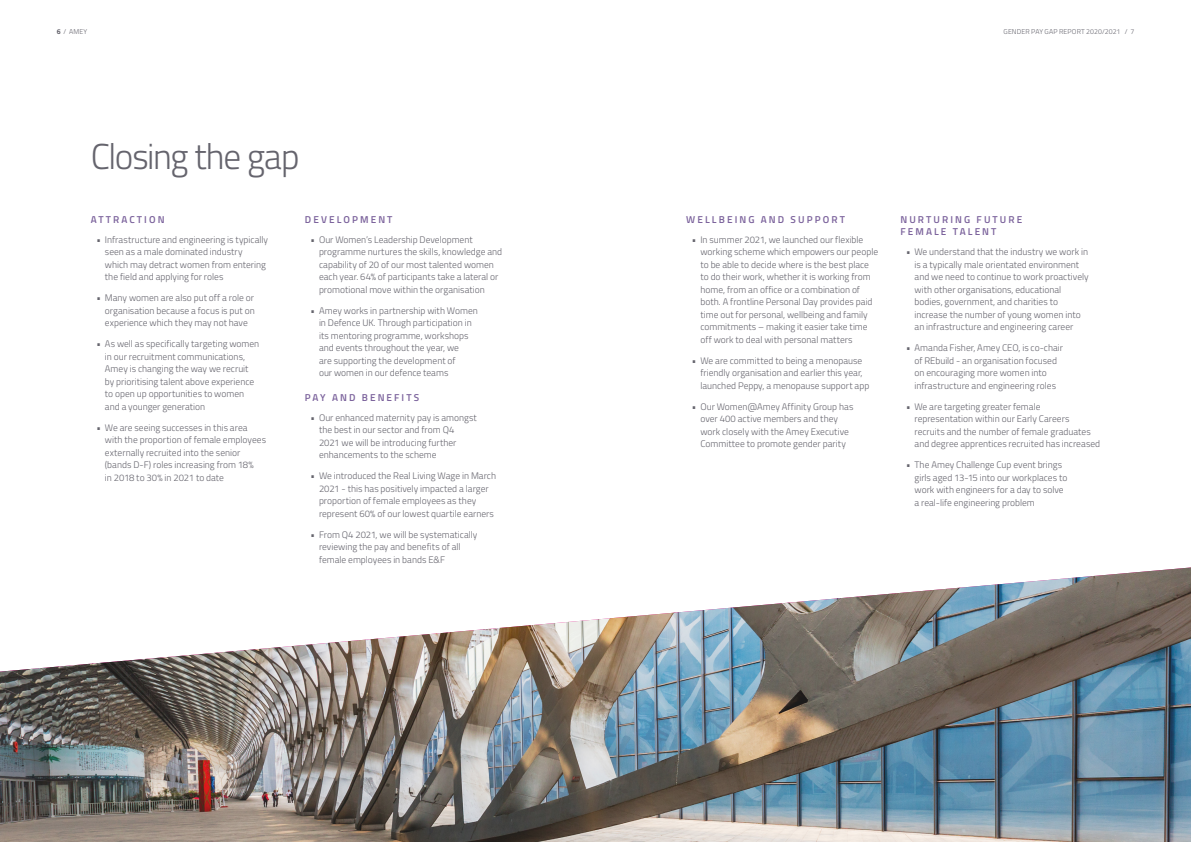
<style>
.page{position:relative;width:1191px;height:842px;background:#fff}
.page>*{position:absolute;margin:0;border:0;box-sizing:border-box;transform-origin:0 0}
.t1{font:300 36px "Titillium";letter-spacing:-.04em;color:#65646d}
.Subhead{font:600 10px/12.5px "Titillium";letter-spacing:.21em;color:#7a619b}
.t2{font:300 9.5px/12.5px "Titillium";color:#65646d}
.t3{font:300 7px "Titillium";letter-spacing:.015em;color:#65646d}
.s1{font-weight:700}
</style>
<div class="page">
<img style="left:0;top:567px;width:1191px;height:275px">
<p class="t3" style="left:57px;top:26px;width:32px"><span class="s1">6</span> / AMEY</p>
<p class="t3" style="left:1003px;top:26px;width:132px">GENDER PAY GAP REPORT 2020/2021 / 7</p>
<p class="t1" style="left:91px;top:130px;width:210px">Closing the gap</p>
<p class="Subhead" style="left:91px;top:213px;width:75px">ATTRACTION</p>
<p class="t2" style="left:105px;top:232px;width:165px;text-indent:-9px">• Infrastructure and engineering is typically seen as a male dominated industry which may detract women from entering the field and applying for roles</p>
<p class="t2" style="left:105px;top:291px;width:151px;text-align:justify;text-indent:-9px">• Many women are also put off a role or organisation because a focus is put on experience which they may not have</p>
<p class="t2" style="left:105px;top:337px;width:156px;text-indent:-9px">• As well as specifically targeting women in our recruitment communications, Amey is changing the way we recruit by prioritising talent above experience to open up opportunities to women and a younger generation</p>
<p class="t2" style="left:105px;top:420px;width:163px;text-indent:-9px">• We are seeing successes in this area with the proportion of female employees externally recruited into the senior (bands D-F) roles increasing from 18%<br>in 2018 to 30% in 2021 to date</p>
<p class="Subhead" style="left:305px;top:213px;width:89px">DEVELOPMENT</p>
<p class="t2" style="left:319px;top:232px;width:185px;text-indent:-9px">• Our Women’s Leadership Development programme nurtures the skills, knowledge and capability of 20 of our most talented women each year. 64% of participants take a lateral or promotional move within the organisation</p>
<p class="t2" style="left:319px;top:303px;width:160px;text-indent:-9px">• Amey works in partnership with Women in Defence UK. Through participation in its mentoring programme, workshops and events throughout the year, we<br>are supporting the development of<br>our women in our defence teams</p>
<p class="Subhead" style="left:305px;top:391px;width:116px">PAY AND BENEFITS</p>
<p class="t2" style="left:319px;top:411px;width:159px;text-indent:-9px">• Our enhanced maternity pay is amongst the best in our sector and from Q4<br>2021 we will be introducing further enhancements to the scheme</p>
<p class="t2" style="left:319px;top:469px;width:179px;text-indent:-9px">• We introduced the Real Living Wage in March 2021 - this has positively impacted a larger proportion of female employees as they represent 60% of our lowest quartile earners</p>
<p class="t2" style="left:319px;top:528px;width:160px;text-indent:-9px">• From Q4 2021, we will be systematically reviewing the pay and benefits of all female employees in bands E&amp;F</p>
<p class="Subhead" style="left:686px;top:213px;width:160px">WELLBEING AND SUPPORT</p>
<p class="t2" style="left:700px;top:232px;width:179px;text-indent:-9px">• In summer 2021, we launched our flexible working scheme which empowers our people to be able to decide where is the best place to do their work, whether it is working from home, from an office or a combination of both. A frontline Personal Day provides paid time out for personal, wellbeing and family commitments – making it easier take time off work to deal with personal matters</p>
<p class="t2" style="left:700px;top:353px;width:170px;text-indent:-9px">• We are committed to being a menopause friendly organisation and earlier this year, launched Peppy, a menopause support app</p>
<p class="t2" style="left:700px;top:399px;width:154px;text-indent:-9px">• Our Women@Amey Affinity Group has over 400 active members and they work closely with the Amey Executive Committee to promote gender parity</p>
<p class="Subhead" style="left:900px;top:213px;width:123px">NURTURING FUTURE<br>FEMALE TALENT</p>
<p class="t2" style="left:914px;top:245px;width:176px;text-indent:-9px">• We understand that the industry we work in is a typically male orientated environment and we need to continue to work proactively with other organisations, educational bodies, government, and charities to increase the number of young women into an infrastructure and engineering career</p>
<p class="t2" style="left:914px;top:341px;width:150px;text-indent:-9px">• Amanda Fisher, Amey CEO, is co-chair of REbuild - an organisation focused on encouraging more women into infrastructure and engineering roles</p>
<p class="t2" style="left:914px;top:399px;width:187px;text-indent:-9px">• We are targeting greater female representation within our Early Careers recruits and the number of female graduates and degree apprentices recruited has increased</p>
<p class="t2" style="left:914px;top:458px;width:154px;text-indent:-9px">• The Amey Challenge Cup event brings girls aged 13-15 into our workplaces to work with engineers for a day to solve a real-life engineering problem</p>
</div>
